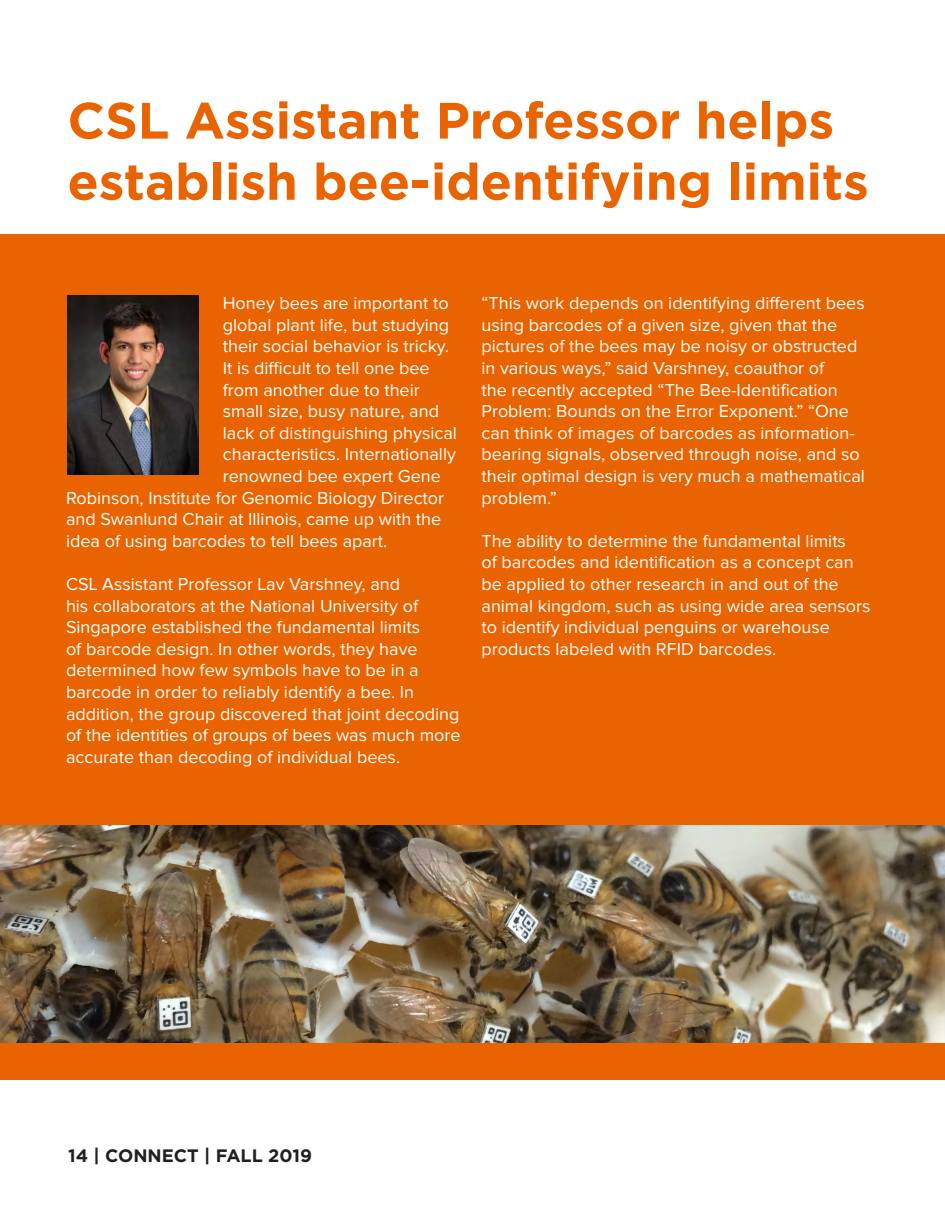
<style>
.page{position:relative;width:945px;height:1215px;background:#fff}
.page>*{position:absolute;margin:0;border:0;box-sizing:border-box;transform-origin:0 0}
.t1{font:700 51px/61.2px "Gotham";color:#e96300}
.t2{font:18px/21.6px "Proxima Nova";color:#fff}
.t3{font:700 18px "Gotham";color:#231f20}
</style>
<div class="page">
<div style="left:0;top:235px;width:945px;height:845px;background:#e96300"></div>
<img style="left:0;top:825px;width:945px;height:218px">
<img style="left:68px;top:295px;width:130px;height:180px">
<p class="t1" style="left:68px;top:90px;width:803px">CSL Assistant Professor helps establish bee-identifying limits</p>
<p class="t2" style="left:223px;top:293px;width:227px">Honey bees are important to</p>
<p class="t2" style="left:223px;top:315px;width:228px">global plant life, but studying</p>
<p class="t2" style="left:223px;top:336px;width:228px">their social behavior is tricky.</p>
<p class="t2" style="left:223px;top:358px;width:208px">It is difficult to tell one bee</p>
<p class="t2" style="left:223px;top:380px;width:198px">from another due to their</p>
<p class="t2" style="left:223px;top:401px;width:218px">small size, busy nature, and</p>
<p class="t2" style="left:223px;top:423px;width:236px">lack of distinguishing physical</p>
<p class="t2" style="left:223px;top:444px;width:235px">characteristics. Internationally</p>
<p class="t2" style="left:223px;top:466px;width:220px">renowned bee expert Gene</p>
<p class="t2" style="left:66px;top:488px;width:380px">Robinson, Institute for Genomic Biology Director</p>
<p class="t2" style="left:66px;top:509px;width:377px">and Swanlund Chair at Illinois, came up with the</p>
<p class="t2" style="left:66px;top:531px;width:323px">idea of using barcodes to tell bees apart.</p>
<p class="t2" style="left:66px;top:574px;width:396px">CSL Assistant Professor Lav Varshney, and<br>his collaborators at the National University of Singapore established the fundamental limits<br>of barcode design. In other words, they have determined how few symbols have to be in a barcode in order to reliably identify a bee. In addition, the group discovered that joint decoding of the identities of groups of bees was much more accurate than decoding of individual bees.</p>
<p class="t2" style="left:482px;top:293px;width:385px">“This work depends on identifying different bees using barcodes of a given size, given that the pictures of the bees may be noisy or obstructed in various ways,” said Varshney, coauthor of<br>the recently accepted “The Bee-Identification Problem: Bounds on the Error Exponent.” “One can think of images of barcodes as information&shy;bearing signals, observed through noise, and so their optimal design is very much a mathematical problem.”</p>
<p class="t2" style="left:482px;top:531px;width:391px">The ability to determine the fundamental limits<br>of barcodes and identification as a concept can be applied to other research in and out of the animal kingdom, such as using wide area sensors to identify individual penguins or warehouse products labeled with RFID barcodes.</p>
<p class="t3" style="left:68px;top:1144px;width:245px">14 | CONNECT | FALL 2019</p>
</div>
